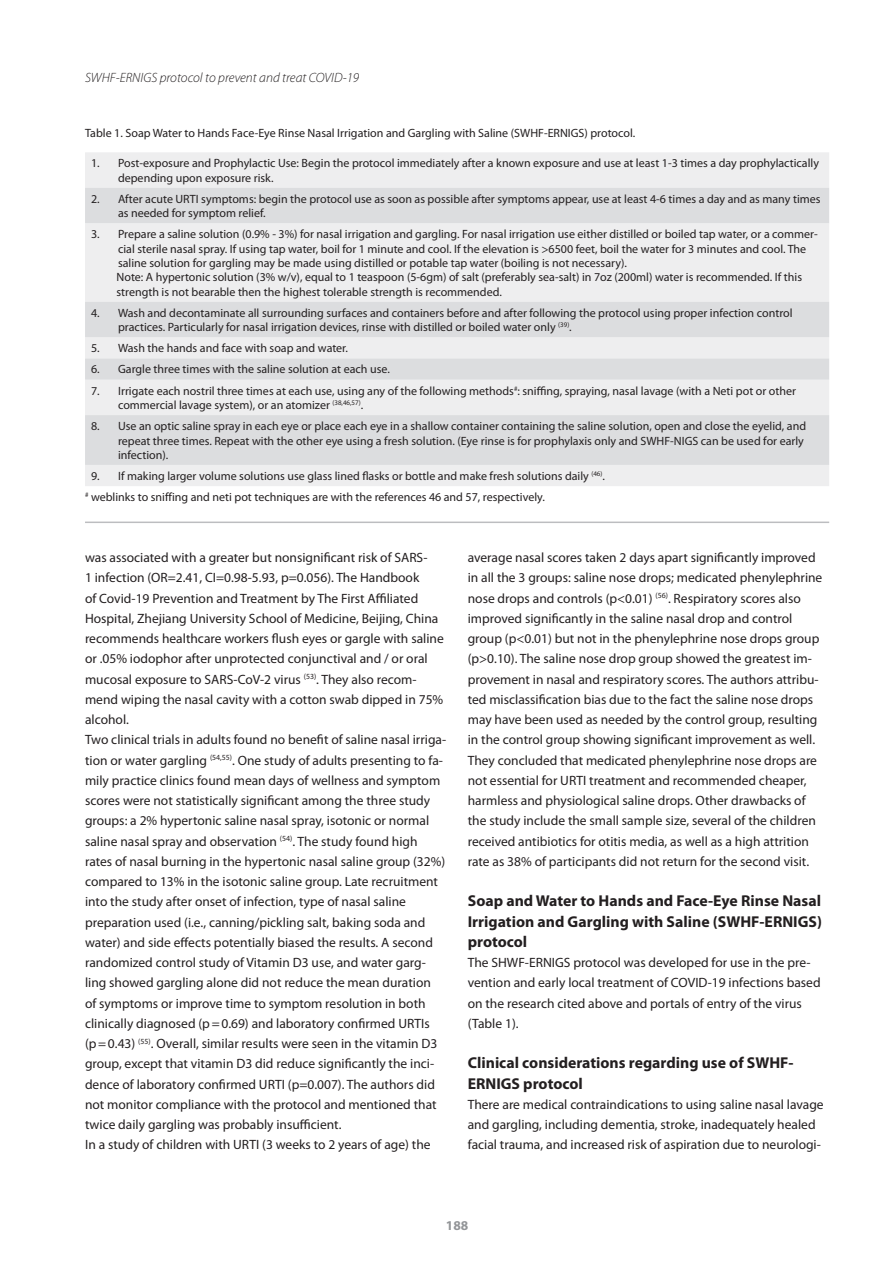
<style>
.page{position:relative;width:893px;height:1263px;background:#fff}
.page>*{position:absolute;margin:0;border:0;box-sizing:border-box;transform-origin:0 0}
.Kopje{font:700 15.75px/20.2px "Myriad Pro";color:#231f20;text-align:justify}
.Kopje-2{font:13.5px/20.2px "Myriad Pro";color:#231f20}
.t1{font:italic 300 13.5px "Myriad Pro";color:#231f20}
.t2{font:700 13.5px "Myriad Pro";color:#939598}
.bijschrift{font:12px/14.4px "Myriad Pro";color:#231f20}
</style>
<div class="page">
<hr style="left:85px;top:522px;width:744px;height:1px;background:#bcbdc0">
<div style="left:85px;top:152px;width:744px;height:334px;background:#eeeeef"></div>
<svg style="left:85px;top:188px;width:744px;height:277px;background:#e4e5e6"></svg>
<p class="t1" style="left:85px;top:70px;width:276px">SWHF-ERNIGS protocol to prevent and treat COVID-19</p>
<p class="bijschrift" style="left:85px;top:126px;width:552px">Table 1. Soap Water to Hands Face-Eye Rinse Nasal Irrigation and Gargling with Saline (SWHF-ERNIGS) protocol.</p>
<p class="bijschrift" style="left:118px;top:156px;width:702px;text-indent:-27px">1. Post-exposure and Prophylactic Use: Begin the protocol immediately after a known exposure and use at least 1-3 times a day prophylactically depending upon exposure risk.</p>
<p class="bijschrift" style="left:118px;top:192px;width:704px;text-indent:-27px">2. After acute URTI symptoms: begin the protocol use as soon as possible after symptoms appear, use at least 4-6 times a day and as many times as needed for symptom relief.</p>
<p class="bijschrift" style="left:118px;top:227px;width:701px;text-indent:-27px">3. Prepare a saline solution (0.9% - 3%) for nasal irrigation and gargling. For nasal irrigation use either distilled or boiled tap water, or a commer&shy;cial sterile nasal spray. If using tap water, boil for 1 minute and cool. If the elevation is &gt;6500 feet, boil the water for 3 minutes and cool. The saline solution for gargling may be made using distilled or potable tap water (boiling is not necessary).</p>
<p class="bijschrift" style="left:117px;top:270px;width:687px">Note: A hypertonic solution (3% w/v), equal to 1 teaspoon (5-6gm) of salt (preferably sea-salt) in 7oz (200ml) water is recommended. If this strength is not bearable then the highest tolerable strength is recommended.</p>
<p class="bijschrift" style="left:118px;top:306px;width:676px;text-indent:-27px">4. Wash and decontaminate all surrounding surfaces and containers before and after following the protocol using proper infection control practices. Particularly for nasal irrigation devices, rinse with distilled or boiled water only <sup>(39)</sup>.</p>
<p class="bijschrift" style="left:91px;top:341px;width:259px">5. Wash the hands and face with soap and water.</p>
<p class="bijschrift" style="left:91px;top:362px;width:300px">6. Gargle three times with the saline solution at each use.</p>
<p class="bijschrift" style="left:118px;top:384px;width:680px;text-indent:-27px">7. Irrigate each nostril three times at each use, using any of the following methods<sup>#</sup>: sniffing, spraying, nasal lavage (with a Neti pot or other commercial lavage system), or an atomizer <sup>(38,46,57)</sup>.</p>
<p class="bijschrift" style="left:118px;top:419px;width:690px;text-indent:-27px">8. Use an optic saline spray in each eye or place each eye in a shallow container containing the saline solution, open and close the eyelid, and repeat three times. Repeat with the other eye using a fresh solution. (Eye rinse is for prophylaxis only and SWHF-NIGS can be used for early infection).</p>
<p class="bijschrift" style="left:91px;top:469px;width:515px">9. If making larger volume solutions use glass lined flasks or bottle and make fresh solutions daily <sup>(46)</sup>.</p>
<p class="bijschrift" style="left:85px;top:490px;width:461px"><sup>#</sup> weblinks to sniffing and neti pot techniques are with the references 46 and 57, respectively.</p>
<p class="Kopje-2" style="left:85px;top:548px;width:360px">was associated with a greater but nonsignificant risk of SARS-<br>1 infection (OR=2.41, CI=0.98-5.93, p=0.056). The Handbook<br>of Covid-19 Prevention and Treatment by The First Affiliated Hospital, Zhejiang University School of Medicine, Beijing, China recommends healthcare workers flush eyes or gargle with saline or .05% iodophor after unprotected conjunctival and / or oral mucosal exposure to SARS-CoV-2 virus <sup>(53)</sup>. They also recom&shy;mend wiping the nasal cavity with a cotton swab dipped in 75% alcohol.</p>
<p class="Kopje-2" style="left:85px;top:730px;width:363px">Two clinical trials in adults found no benefit of saline nasal irriga&shy;tion or water gargling <sup>(54,55)</sup>. One study of adults presenting to fa&shy;mily practice clinics found mean days of wellness and symptom scores were not statistically significant among the three study groups: a 2% hypertonic saline nasal spray, isotonic or normal saline nasal spray and observation <sup>(54)</sup>. The study found high rates of nasal burning in the hypertonic nasal saline group (32%) compared to 13% in the isotonic saline group. Late recruitment into the study after onset of infection, type of nasal saline preparation used (i.e., canning/pickling salt, baking soda and water) and side effects potentially biased the results. A second randomized control study of Vitamin D3 use, and water garg&shy;ling showed gargling alone did not reduce the mean duration<br>of symptoms or improve time to symptom resolution in both clinically diagnosed (p=0.69) and laboratory confirmed URTIs (p=0.43) <sup>(55)</sup>. Overall, similar results were seen in the vitamin D3 group, except that vitamin D3 did reduce significantly the inci&shy;dence of laboratory confirmed URTI (p=0.007). The authors did not monitor compliance with the protocol and mentioned that twice daily gargling was probably insufficient.</p>
<p class="Kopje-2" style="left:85px;top:1135px;width:347px">In a study of children with URTI (3 weeks to 2 years of age) the</p>
<p class="Kopje-2" style="left:468px;top:548px;width:356px">average nasal scores taken 2 days apart significantly improved in all the 3 groups: saline nose drops; medicated phenylephrine nose drops and controls (p&lt;0.01) <sup>(56)</sup>. Respiratory scores also improved significantly in the saline nasal drop and control group (p&lt;0.01) but not in the phenylephrine nose drops group (p&gt;0.10). The saline nose drop group showed the greatest im&shy;provement in nasal and respiratory scores. The authors attribu&shy;ted misclassification bias due to the fact the saline nose drops may have been used as needed by the control group, resulting in the control group showing significant improvement as well.<br>They concluded that medicated phenylephrine nose drops are not essential for URTI treatment and recommended cheaper, harmless and physiological saline drops. Other drawbacks of the study include the small sample size, several of the children received antibiotics for otitis media, as well as a high attrition rate as 38% of participants did not return for the second visit.</p>
<p class="Kopje" style="left:468px;top:891px;width:356px">Soap and Water to Hands and Face-Eye Rinse Nasal Irrigation and Gargling with Saline (SWHF-ERNIGS) protocol</p>
<p class="Kopje-2" style="left:468px;top:953px;width:354px">The SHWF-ERNIGS protocol was developed for use in the pre&shy;vention and early local treatment of COVID-19 infections based on the research cited above and portals of entry of the virus (Table 1).</p>
<p class="Kopje" style="left:468px;top:1053px;width:327px">Clinical considerations regarding use of SWHF-<br>ERNIGS protocol</p>
<p class="Kopje-2" style="left:468px;top:1094px;width:357px">There are medical contraindications to using saline nasal lavage and gargling, including dementia, stroke, inadequately healed facial trauma, and increased risk of aspiration due to neurologi-</p>
<p class="t2" style="left:446px;top:1218px;width:24px">188</p>
</div>
